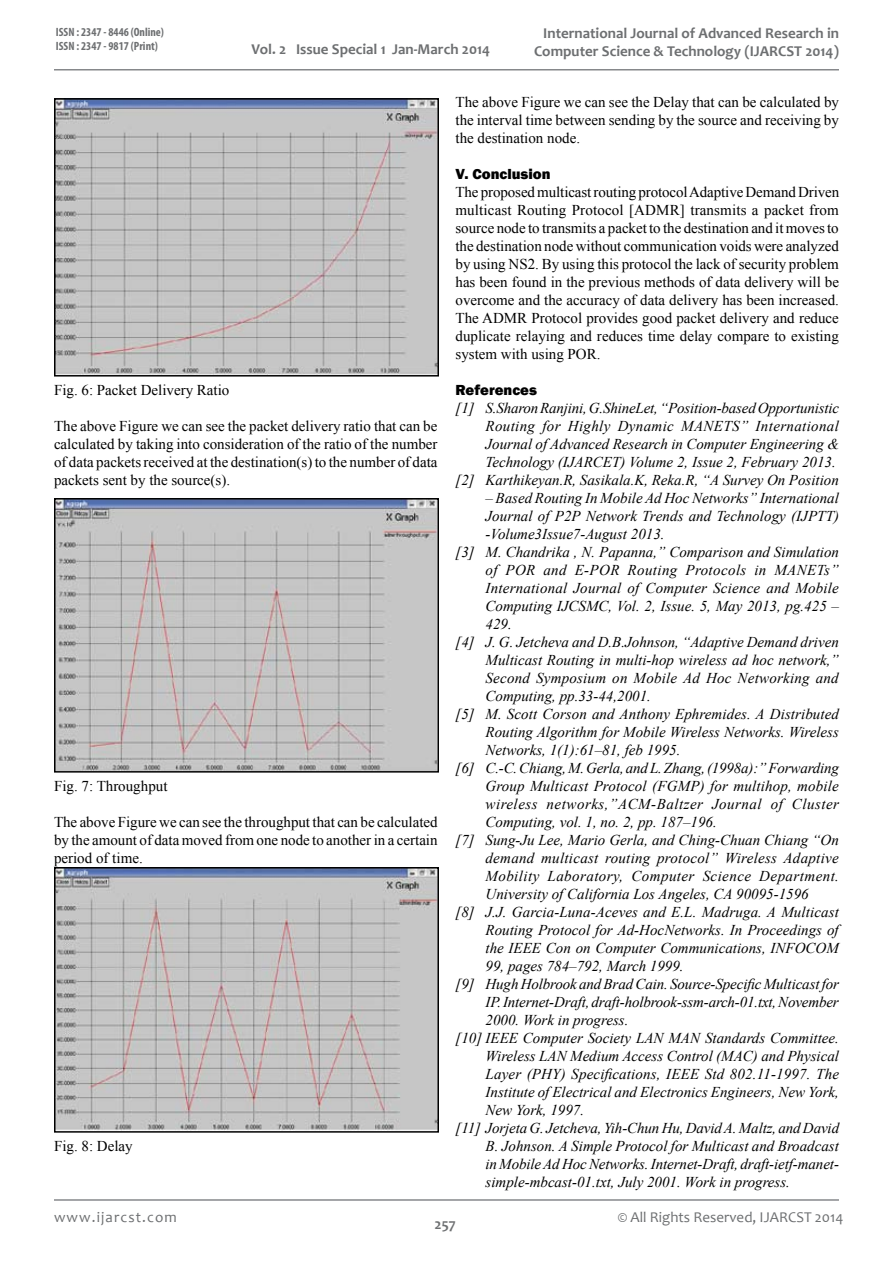
<style>
.page{position:relative;width:893px;height:1263px;background:#fff}
.page>*{position:absolute;margin:0;border:0;box-sizing:border-box;transform-origin:0 0}
.t1{font:italic 15px/18px "Times New Roman";color:#000;text-align:right}
.t2{font:15px/18px "Times New Roman";color:#000;text-align:justify}
.t3{font:700 15px/18px "Candara";color:#6d6f71;text-align:right}
.t4{font:italic 15px "Times New Roman";letter-spacing:.02em;color:#000}
.t5{font:italic 15px "Times New Roman";letter-spacing:.035em;color:#000}
.t6{font:italic 15px "Times New Roman";letter-spacing:.03em;color:#000}
.t7{font:italic 15px "Times New Roman";letter-spacing:.025em;color:#000}
.t8{font:15px "Candara";color:#6d6f71}
.t9{font:800 15px "Franklin Gothic";color:#000}
.t10{font:15px "Candara";letter-spacing:.075em;color:#6d6f71}
.t11{font:700 condensed 12px/14.4px "Myriad Pro";color:#6d6f71}
</style>
<div class="page">
<hr style="left:54px;top:69px;width:785px;height:2px;background:#86888b">
<hr style="left:54px;top:1199px;width:785px;height:2px;background:#86888b">
<img style="left:57px;top:101px;width:379px;height:272px">
<div style="left:54px;top:98px;width:385px;height:278px;border:2px solid #000"></div>
<img style="left:57px;top:501px;width:379px;height:268px">
<div style="left:54px;top:498px;width:385px;height:274px;border:2px solid #000"></div>
<img style="left:57px;top:870px;width:379px;height:260px">
<div style="left:54px;top:867px;width:385px;height:266px;border:2px solid #000"></div>
<p class="t11" style="left:56px;top:25px;width:110px">ISSN : 2347 - 8446 (Online)<br>ISSN : 2347 - 9817 (Print)</p>
<p class="t3" style="left:252px;top:40px;width:240px">Vol. 2 Issue Special 1 Jan-March 2014</p>
<p class="t3" style="left:534px;top:24px;width:306px">International Journal of Advanced Research in<br>Computer Science &amp; Technology (IJARCST 2014)</p>
<p class="t2" style="left:54px;top:380px;width:177px">Fig. 6: Packet Delivery Ratio</p>
<p class="t2" style="left:54px;top:416px;width:385px">The above Figure we can see the packet delivery ratio that can be calculated by taking into consideration of the ratio of the number of data packets received at the destination(s) to the number of data packets sent by the source(s).</p>
<p class="t2" style="left:54px;top:776px;width:115px">Fig. 7: Throughput</p>
<p class="t2" style="left:54px;top:812px;width:385px">The above Figure we can see the throughput that can be calculated by the amount of data moved from one node to another in a certain period of time.</p>
<p class="t2" style="left:54px;top:1136px;width:80px">Fig. 8: Delay</p>
<p class="t2" style="left:455px;top:92px;width:385px">The above Figure we can see the Delay that can be calculated by the interval time between sending by the source and receiving by the destination node.</p>
<p class="t9" style="left:455px;top:164px;width:97px">V. Conclusion</p>
<p class="t2" style="left:455px;top:182px;width:385px">The proposed multicast routing protocol Adaptive Demand Driven multicast Routing Protocol [ADMR] transmits a packet from source node to transmits a packet to the destination and it moves to the destination node without communication voids were analyzed by using NS2. By using this protocol the lack of security problem has been found in the previous methods of data delivery will be overcome and the accuracy of data delivery has been increased.<br>The ADMR Protocol provides good packet delivery and reduce duplicate relaying and reduces time delay compare to existing system with using POR.</p>
<p class="t9" style="left:455px;top:380px;width:83px">References</p>
<p class="t1" style="left:455px;top:398px;width:385px">[1] S.Sharon Ranjini, G.ShineLet, “Position-based Opportunistic Routing for Highly Dynamic MANETS” International Journal of Advanced Research in Computer Engineering &amp; Technology (IJARCET) Volume 2, Issue 2, February 2013.<br>[2] Karthikeyan.R, Sasikala.K, Reka.R, “A Survey On Position</p>
<p class="t1" style="left:485px;top:488px;width:355px">– Based Routing In Mobile Ad Hoc Networks” International</p>
<p class="t1" style="left:485px;top:506px;width:355px">Journal of P2P Network Trends and Technology (IJPTT)</p>
<p class="t1" style="left:485px;top:524px;width:181px">-Volume3Issue7-August 2013.</p>
<p class="t1" style="left:455px;top:542px;width:385px">[3] M. Chandrika , N. Papanna,” Comparison and Simulation</p>
<p class="t7" style="left:485px;top:559px;width:355px">of POR and E-POR Routing Protocols in MANETs”</p>
<p class="t1" style="left:485px;top:578px;width:355px">International Journal of Computer Science and Mobile</p>
<p class="t1" style="left:485px;top:596px;width:355px">Computing IJCSMC, Vol. 2, Issue. 5, May 2013, pg.425 –</p>
<p class="t1" style="left:485px;top:614px;width:28px">429.</p>
<p class="t1" style="left:455px;top:632px;width:385px">[4] J. G. Jetcheva and D.B.Johnson, “Adaptive Demand driven</p>
<p class="t1" style="left:485px;top:650px;width:355px">Multicast Routing in multi-hop wireless ad hoc network,”</p>
<p class="t1" style="left:485px;top:668px;width:355px">Second Symposium on Mobile Ad Hoc Networking and</p>
<p class="t1" style="left:485px;top:686px;width:167px">Computing, pp.33-44,2001.</p>
<p class="t1" style="left:455px;top:704px;width:385px">[5] M. Scott Corson and Anthony Ephremides. A Distributed</p>
<p class="t1" style="left:485px;top:722px;width:355px">Routing Algorithm for Mobile Wireless Networks. Wireless</p>
<p class="t1" style="left:485px;top:740px;width:196px">Networks, 1(1):61–81, feb 1995.</p>
<p class="t1" style="left:455px;top:758px;width:385px">[6] C.-C. Chiang, M. Gerla, and L. Zhang, (1998a):” Forwarding</p>
<p class="t1" style="left:485px;top:776px;width:355px">Group Multicast Protocol (FGMP) for multihop, mobile</p>
<p class="t5" style="left:485px;top:793px;width:355px">wireless networks,”ACM-Baltzer Journal of Cluster</p>
<p class="t1" style="left:485px;top:812px;width:233px">Computing, vol. 1, no. 2, pp. 187–196.</p>
<p class="t1" style="left:455px;top:830px;width:385px">[7] Sung-Ju Lee, Mario Gerla, and Ching-Chuan Chiang “On</p>
<p class="t4" style="left:485px;top:847px;width:355px">demand multicast routing protocol” Wireless Adaptive</p>
<p class="t6" style="left:485px;top:865px;width:355px">Mobility Laboratory, Computer Science Department.</p>
<p class="t1" style="left:485px;top:884px;width:325px">University of California Los Angeles, CA 90095-1596</p>
<p class="t1" style="left:455px;top:902px;width:385px">[8] J.J. Garcia-Luna-Aceves and E.L. Madruga. A Multicast</p>
<p class="t1" style="left:485px;top:920px;width:355px">Routing Protocol for Ad-HocNetworks. In Proceedings of</p>
<p class="t1" style="left:485px;top:938px;width:355px">the IEEE Con on Computer Communications, INFOCOM</p>
<p class="t1" style="left:485px;top:956px;width:200px">99, pages 784–792, March 1999.</p>
<p class="t1" style="left:455px;top:974px;width:385px">[9] Hugh Holbrook and Brad Cain. Source-Specific Multicast for</p>
<p class="t1" style="left:485px;top:992px;width:355px">IP. Internet-Draft, draft-holbrook-ssm-arch-01.txt, November</p>
<p class="t1" style="left:485px;top:1010px;width:144px">2000. Work in progress.</p>
<p class="t1" style="left:455px;top:1028px;width:385px">[10] IEEE Computer Society LAN MAN Standards Committee.</p>
<p class="t1" style="left:485px;top:1046px;width:355px">Wireless LAN Medium Access Control (MAC) and Physical</p>
<p class="t1" style="left:485px;top:1064px;width:355px">Layer (PHY) Specifications, IEEE Std 802.11-1997. The</p>
<p class="t1" style="left:485px;top:1082px;width:355px">Institute of Electrical and Electronics Engineers, New York,</p>
<p class="t1" style="left:485px;top:1100px;width:100px">New York, 1997.</p>
<p class="t1" style="left:455px;top:1118px;width:385px">[11] Jorjeta G. Jetcheva, Yih-Chun Hu, David A. Maltz, and David</p>
<p class="t1" style="left:485px;top:1136px;width:355px">B. Johnson. A Simple Protocol for Multicast and Broadcast</p>
<p class="t1" style="left:485px;top:1154px;width:355px">in Mobile Ad Hoc Networks. Internet-Draft, draft-ietf-manet-</p>
<p class="t1" style="left:485px;top:1172px;width:306px">simple-mbcast-01.txt, July 2001. Work in progress.</p>
<p class="t10" style="left:54px;top:1207px;width:124px">www.ijarcst.com</p>
<p class="t3" style="left:435px;top:1215px;width:23px">257</p>
<p class="t8" style="left:618px;top:1207px;width:227px">© All Rights Reserved, IJARCST 2014</p>
</div>
